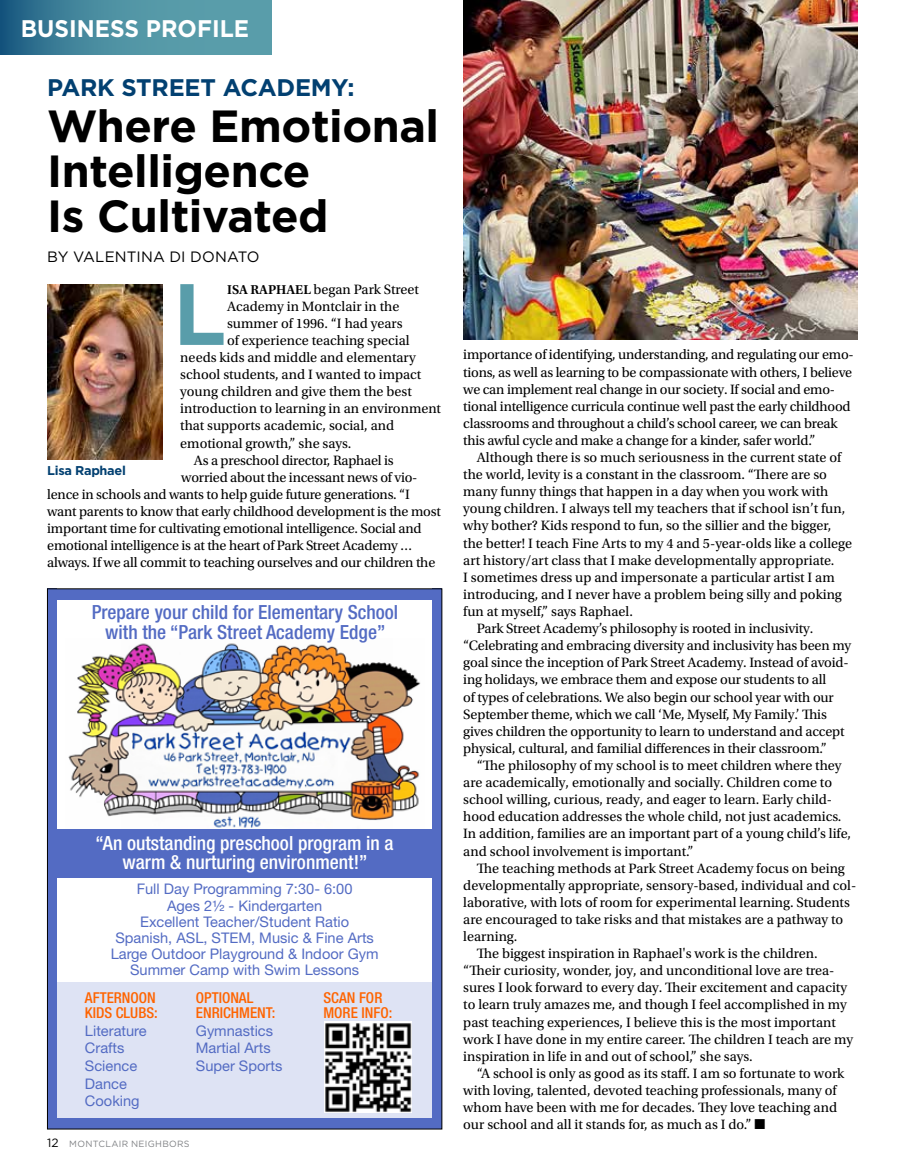
<style>
.page{position:relative;width:905px;height:1175px;background:#fff}
.page>*{position:absolute;margin:0;border:0;box-sizing:border-box;transform-origin:0 0}
.t1{font:700 86.85px "Gotham";color:#599daa}
.t2{font:700 45px/45px "Gotham";letter-spacing:-.01em;color:#000}
.t3{font:700 24px "Gotham";letter-spacing:-.01em;color:#024071}
.t4{font:700 24px "Gotham";color:#fff;scale:.95 1}
.t5{font:500 condensed 19.5px/19.5px "Helvetica Neue";color:#536bc3;text-align:center}
.t6{font:500 condensed 19.5px/19.5px "Helvetica Neue";color:#fff;text-align:center}
.t7{font:500 condensed 15px/15px "Helvetica Neue";color:#ff6400}
.t8{font:15px "Gotham";letter-spacing:.005em;color:#000}
.t9{font:14.7px/17.5px "Helvetica Neue";color:#536bc3}
.t10{font:14.25px/17.1px "Utopia Std";color:#000}
.t11{font:700 12.75px "Gotham";letter-spacing:-.025em;color:#024071}
.t12{font:9px "Gotham";letter-spacing:.035em;color:#808285}
.s1{font-weight:600;font-size:13.5px}
.s2{font-size:12px;color:#000}
</style>
<div class="page">
<img style="left:463px;top:0;width:394px;height:340px">
<svg style="left:0;top:0;width:272px;height:54px;background:#498c9f"></svg>
<img style="left:68px;top:643px;width:353px;height:185px">
<div style="left:56px;top:982px;width:376px;height:136px;background:#dee3f4"></div>
<div style="left:56px;top:829px;width:376px;height:48px;background:#536bc3"></div>
<img style="left:324px;top:1022px;width:87px;height:90px">
<div style="left:47px;top:589px;width:9px;height:540px;background:#536bc3"></div>
<div style="left:432px;top:589px;width:10px;height:540px;background:#536bc3"></div>
<div style="left:56px;top:1118px;width:386px;height:10px;background:#536bc3"></div>
<div style="left:47px;top:589px;width:385px;height:10px;background:#536bc3"></div>
<img style="left:47px;top:284px;width:115px;height:176px">
<h3 class="t4" style="left:21px;top:13px;width:242px">BUSINESS PROFILE</h3>
<h3 class="t3" style="left:47px;top:71px;width:309px">PARK STREET ACADEMY:</h3>
<h2 class="t2" style="left:47px;top:103px;width:393px">Where Emotional<br>Intelligence<br>Is Cultivated</h2>
<p class="t8" style="left:47px;top:247px;width:214px">BY VALENTINA DI DONATO</p>
<h1 class="t1" style="left:173px;top:256px;width:55px">L</h1>
<p class="t10" style="left:227px;top:281px;width:193px"><span class="s1">ISA RAPHAEL</span> began Park Street</p>
<p class="t10" style="left:227px;top:298px;width:174px">Academy in Montclair in the</p>
<p class="t10" style="left:227px;top:315px;width:177px">summer of 1996. “I had years</p>
<p class="t10" style="left:227px;top:332px;width:184px">of experience teaching special</p>
<p class="t10" style="left:180px;top:349px;width:237px">needs kids and middle and elementary</p>
<p class="t10" style="left:180px;top:366px;width:242px">school students, and I wanted to impact</p>
<p class="t10" style="left:180px;top:383px;width:233px">young children and give them the best</p>
<p class="t10" style="left:180px;top:400px;width:262px">introduction to learning in an environment</p>
<p class="t10" style="left:180px;top:417px;width:215px">that supports academic, social, and</p>
<p class="t10" style="left:180px;top:434px;width:172px">emotional growth,” she says.</p>
<p class="t10" style="left:194px;top:452px;width:201px">As a preschool director, Raphael is</p>
<p class="t10" style="left:181px;top:469px;width:238px">worried about the incessant news of vio-</p>
<p class="t10" style="left:47px;top:486px;width:364px">lence in schools and wants to help guide future generations. “I</p>
<p class="t10" style="left:47px;top:503px;width:395px">want parents to know that early childhood development is the most</p>
<p class="t10" style="left:47px;top:520px;width:376px">important time for cultivating emotional intelligence. Social and</p>
<p class="t10" style="left:47px;top:537px;width:366px">emotional intelligence is at the heart of Park Street Academy …</p>
<p class="t10" style="left:47px;top:554px;width:389px">always. If we all commit to teaching ourselves and our children the</p>
<p class="t11" style="left:47px;top:462px;width:80px">Lisa Raphael</p>
<h3 class="t5" style="left:92px;top:602px;width:308px">Prepare your child for Elementary School with the “Park Street Academy Edge”</h3>
<h3 class="t6" style="left:96px;top:833px;width:299px">“An outstanding preschool program in a warm &amp; nurturing environment!”</h3>
<p class="t9" style="left:111px;top:881px;width:269px;line-height:16.2px;text-align:center">Full Day Programming 7:30- 6:00<br>Ages 2½ - Kindergarten<br>Excellent Teacher/Student Ratio<br>Spanish, ASL, STEM, Music &amp; Fine Arts<br>Large Outdoor Playground &amp; Indoor Gym<br>Summer Camp with Swim Lessons</p>
<p class="t7" style="left:85px;top:990px;width:74px">AFTERNOON<br>KIDS CLUBS:</p>
<p class="t9" style="left:85px;top:1021px;width:63px">Literature<br>Crafts<br>Science<br>Dance<br>Cooking</p>
<p class="t7" style="left:196px;top:990px;width:81px">OPTIONAL<br>ENRICHMENT:</p>
<p class="t9" style="left:196px;top:1021px;width:88px">Gymnastics<br>Martial Arts<br>Super Sports</p>
<p class="t12" style="left:47px;top:1138px;width:144px"><span class="s2">12</span> MONTCLAIR NEIGHBORS</p>
<p class="t7" style="left:323px;top:990px;width:70px">SCAN FOR<br>MORE INFO:</p>
<p class="t10" style="left:463px;top:346px;width:392px">importance of identifying, understanding, and regulating our emo&shy;tions, as well as learning to be compassionate with others, I believe we can implement real change in our society. If social and emo&shy;tional intelligence curricula continue well past the early childhood classrooms and throughout a child’s school career, we can break this awful cycle and make a change for a kinder, safer world.”</p>
<p class="t10" style="left:477px;top:449px;width:366px">Although there is so much seriousness in the current state of</p>
<p class="t10" style="left:463px;top:466px;width:365px">the world, levity is a constant in the classroom. “There are so</p>
<p class="t10" style="left:463px;top:483px;width:366px">many funny things that happen in a day when you work with</p>
<p class="t10" style="left:463px;top:500px;width:383px">young children. I always tell my teachers that if school isn’t fun,</p>
<p class="t10" style="left:463px;top:517px;width:369px">why bother? Kids respond to fun, so the sillier and the bigger,</p>
<p class="t10" style="left:463px;top:534px;width:390px">the better! I teach Fine Arts to my 4 and 5-year-olds like a college</p>
<p class="t10" style="left:463px;top:552px;width:372px">art history/art class that I make developmentally appropriate.</p>
<p class="t10" style="left:463px;top:569px;width:373px">I sometimes dress up and impersonate a particular artist I am</p>
<p class="t10" style="left:463px;top:586px;width:380px">introducing, and I never have a problem being silly and poking</p>
<p class="t10" style="left:463px;top:603px;width:171px">fun at myself,” says Raphael.</p>
<p class="t10" style="left:477px;top:620px;width:338px">Park Street Academy’s philosophy is rooted in inclusivity.</p>
<p class="t10" style="left:463px;top:637px;width:389px">“Celebrating and embracing diversity and inclusivity has been my</p>
<p class="t10" style="left:463px;top:654px;width:387px">goal since the inception of Park Street Academy. Instead of avoid-</p>
<p class="t10" style="left:463px;top:671px;width:364px">ing holidays, we embrace them and expose our students to all</p>
<p class="t10" style="left:463px;top:688px;width:372px">of types of celebrations. We also begin our school year with our</p>
<p class="t10" style="left:463px;top:705px;width:365px">September theme, which we call ‘Me, Myself, My Family.’ This</p>
<p class="t10" style="left:463px;top:723px;width:383px">gives children the opportunity to learn to understand and accept</p>
<p class="t10" style="left:463px;top:740px;width:365px">physical, cultural, and familial differences in their classroom.”</p>
<p class="t10" style="left:477px;top:757px;width:366px">“The philosophy of my school is to meet children where they</p>
<p class="t10" style="left:463px;top:774px;width:370px">are academically, emotionally and socially. Children come to</p>
<p class="t10" style="left:463px;top:791px;width:370px">school willing, curious, ready, and eager to learn. Early child-</p>
<p class="t10" style="left:463px;top:808px;width:380px">hood education addresses the whole child, not just academics.</p>
<p class="t10" style="left:463px;top:825px;width:389px">In addition, families are an important part of a young child’s life,</p>
<p class="t10" style="left:463px;top:842px;width:232px">and school involvement is important.”</p>
<p class="t10" style="left:477px;top:859px;width:369px">The teaching methods at Park Street Academy focus on being</p>
<p class="t10" style="left:463px;top:876px;width:394px">developmentally appropriate, sensory-based, individual and col-</p>
<p class="t10" style="left:463px;top:894px;width:388px">laborative, with lots of room for experimental learning. Students</p>
<p class="t10" style="left:463px;top:911px;width:381px">are encouraged to take risks and that mistakes are a pathway to</p>
<p class="t10" style="left:463px;top:928px;width:56px">learning.</p>
<p class="t10" style="left:477px;top:945px;width:342px">The biggest inspiration in Raphael's work is the children.</p>
<p class="t10" style="left:463px;top:962px;width:372px">“Their curiosity, wonder, joy, and unconditional love are trea-</p>
<p class="t10" style="left:463px;top:979px;width:385px">sures I look forward to every day. Their excitement and capacity</p>
<p class="t10" style="left:463px;top:996px;width:385px">to learn truly amazes me, and though I feel accomplished in my</p>
<p class="t10" style="left:463px;top:1013px;width:374px">past teaching experiences, I believe this is the most important</p>
<p class="t10" style="left:463px;top:1030px;width:391px">work I have done in my entire career. The children I teach are my</p>
<p class="t10" style="left:463px;top:1047px;width:291px">inspiration in life in and out of school,” she says.</p>
<p class="t10" style="left:477px;top:1065px;width:369px">“A school is only as good as its staff. I am so fortunate to work</p>
<p class="t10" style="left:463px;top:1082px;width:375px">with loving, talented, devoted teaching professionals, many of</p>
<p class="t10" style="left:463px;top:1099px;width:375px">whom have been with me for decades. They love teaching and</p>
<p class="t10" style="left:463px;top:1116px;width:303px">our school and all it stands for, as much as I do.” ■</p>
</div>
